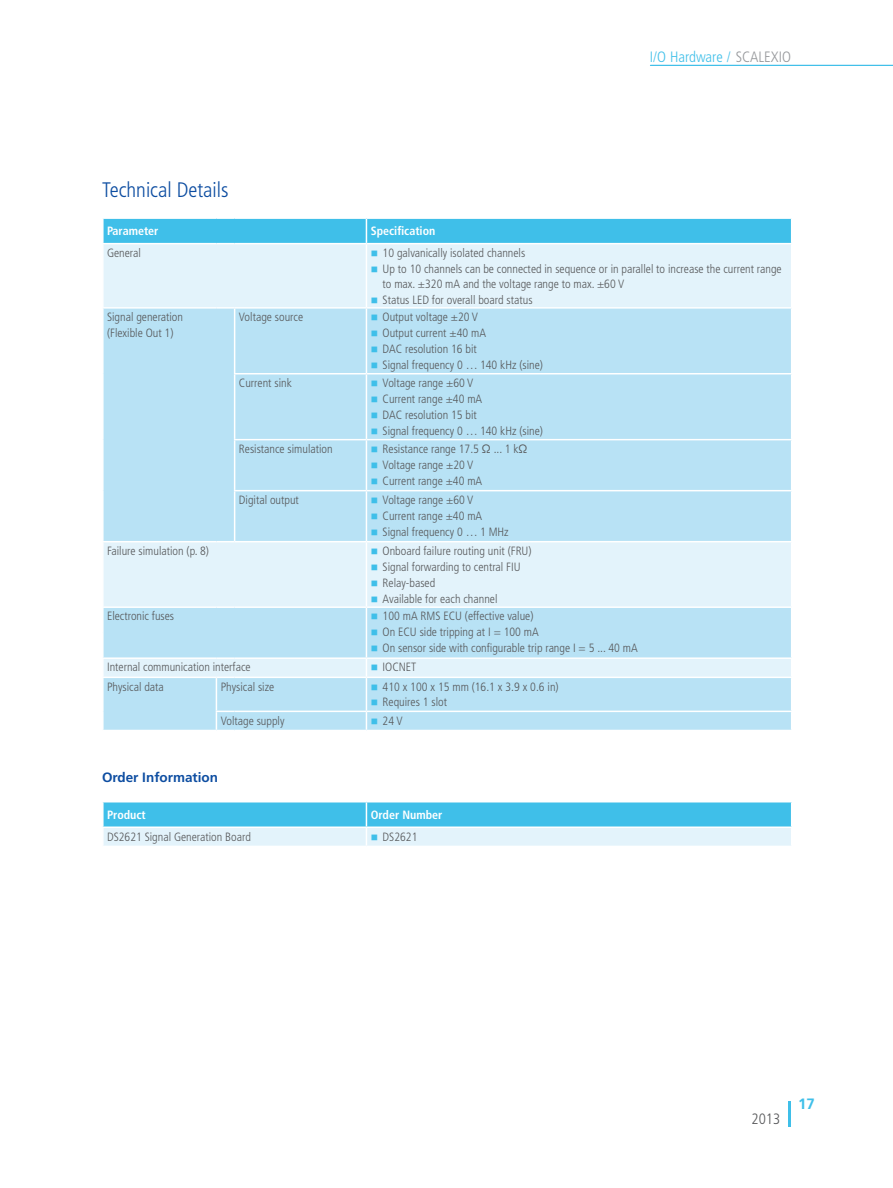
<style>
.page{position:relative;width:893px;height:1188px;background:#fff}
.page>*{position:absolute;margin:0;border:0;box-sizing:border-box;transform-origin:0 0}
.t1{font:300 condensed 21px "Frutiger LT Pro";color:#0d4da1}
.t2{font:300 condensed 15px "Frutiger LT Pro";color:#3fbfe9}
.t3{font:300 condensed 15px "Frutiger LT Pro";color:#57585a}
.t4{font:700 15px "Frutiger LT Pro";color:#3fbfe9}
.t5{font:700 13.5px "Frutiger LT Pro";color:#0d4da1}
.t6{font:300 condensed 12px/15px "Frutiger LT Pro";color:#57585a}
.t7{font:700 condensed 12px "Frutiger LT Pro";color:#fff}
.s1{color:#96989b}
.s2{color:#3fbfe9}
</style>
<div class="page">
<hr style="left:650px;top:65px;width:243px;height:1px;background:#3fbfe9">
<hr style="left:789px;top:1101px;width:2px;height:26px;background:#3fbfe9">
<div style="left:104px;top:244px;width:687px;height:63px;background:#e3f3fb"></div>
<svg style="left:104px;top:309px;width:687px;height:421px;background:#c1e5f6"></svg>
<hr style="left:366px;top:244px;width:1px;height:63px;background:#fff">
<hr style="left:234px;top:309px;width:1px;height:64px;background:#fff">
<hr style="left:366px;top:309px;width:1px;height:64px;background:#fff">
<hr style="left:234px;top:375px;width:1px;height:64px;background:#fff">
<hr style="left:366px;top:373px;width:426px;height:2px;background:#fff">
<hr style="left:366px;top:375px;width:1px;height:64px;background:#fff">
<hr style="left:234px;top:440px;width:1px;height:50px;background:#fff">
<hr style="left:366px;top:439px;width:426px;height:1px;background:#fff">
<hr style="left:366px;top:440px;width:1px;height:50px;background:#fff">
<hr style="left:234px;top:491px;width:1px;height:50px;background:#fff">
<hr style="left:366px;top:490px;width:426px;height:1px;background:#fff">
<hr style="left:366px;top:491px;width:1px;height:50px;background:#fff">
<hr style="left:366px;top:541px;width:426px;height:1px;background:#fff">
<hr style="left:366px;top:606px;width:426px;height:2px;background:#fff">
<svg style="left:216px;top:308px;width:19px;height:1px"></svg>
<hr style="left:234px;top:373px;width:132px;height:2px;background:#fff">
<hr style="left:234px;top:439px;width:132px;height:1px;background:#fff">
<hr style="left:234px;top:490px;width:132px;height:1px;background:#fff">
<hr style="left:102px;top:541px;width:114px;height:1px;background:#fff">
<svg style="left:216px;top:541px;width:19px;height:1px"></svg>
<hr style="left:235px;top:541px;width:131px;height:1px;background:#fff">
<hr style="left:102px;top:606px;width:114px;height:2px;background:#fff">
<svg style="left:216px;top:606px;width:19px;height:2px"></svg>
<hr style="left:235px;top:606px;width:131px;height:2px;background:#fff">
<hr style="left:102px;top:657px;width:114px;height:2px;background:#fff">
<svg style="left:103px;top:659px;width:1px;height:18px"></svg>
<svg style="left:216px;top:657px;width:19px;height:2px"></svg>
<hr style="left:235px;top:657px;width:131px;height:2px;background:#fff">
<hr style="left:366px;top:657px;width:426px;height:2px;background:#fff">
<svg style="left:366px;top:659px;width:1px;height:18px"></svg>
<hr style="left:102px;top:677px;width:114px;height:1px;background:#fff">
<svg style="left:216px;top:677px;width:19px;height:1px"></svg>
<hr style="left:235px;top:677px;width:131px;height:1px;background:#fff">
<svg style="left:103px;top:711px;width:1px;height:19px"></svg>
<hr style="left:216px;top:678px;width:1px;height:33px;background:#fff">
<hr style="left:366px;top:677px;width:426px;height:1px;background:#fff">
<hr style="left:366px;top:678px;width:1px;height:33px;background:#fff">
<hr style="left:366px;top:711px;width:426px;height:1px;background:#fff">
<svg style="left:366px;top:712px;width:1px;height:18px"></svg>
<svg style="left:103px;top:218px;width:689px;height:26px;background:#4ec4ea"></svg>
<hr style="left:366px;top:542px;width:1px;height:64px;background:#fff">
<hr style="left:366px;top:608px;width:1px;height:49px;background:#fff">
<hr style="left:235px;top:711px;width:131px;height:1px;background:#fff">
<svg style="left:216px;top:711px;width:19px;height:19px"></svg>
<svg style="left:102px;top:802px;width:690px;height:44px;background:#8bd7f1"></svg>
<p class="t2" style="left:650px;top:48px;width:143px">I/O Hardware / <span class="s1">SCALEXIO</span></p>
<h1 class="t1" style="left:102px;top:178px;width:128px">Technical Details</h1>
<p class="t7" style="left:107px;top:224px;width:53px">Parameter</p>
<p class="t7" style="left:371px;top:224px;width:66px">Specification</p>
<p class="t6" style="left:107px;top:245px;width:35px">General</p>
<p class="t6" style="left:371px;top:245px;width:156px"><span class="s2">■</span> 10 galvanically isolated channels</p>
<p class="t6" style="left:383px;top:261px;width:401px;text-indent:-12px"><span class="s2">■</span> Up to 10 channels can be connected in sequence or in parallel to increase the current range to max. ±320 mA and the voltage range to max. ±60 V</p>
<p class="t6" style="left:371px;top:292px;width:163px"><span class="s2">■</span> Status LED for overall board status</p>
<p class="t6" style="left:107px;top:309px;width:78px;line-height:15.9px">Signal generation (Flexible Out 1)</p>
<p class="t6" style="left:239px;top:310px;width:66px">Voltage source</p>
<p class="t6" style="left:371px;top:310px;width:109px"><span class="s2">■</span> Output voltage ±20 V</p>
<p class="t6" style="left:371px;top:325px;width:117px"><span class="s2">■</span> Output current ±40 mA</p>
<p class="t6" style="left:371px;top:341px;width:108px"><span class="s2">■</span> DAC resolution 16 bit</p>
<p class="t6" style="left:371px;top:357px;width:174px"><span class="s2">■</span> Signal frequency 0 … 140 kHz (sine)</p>
<p class="t6" style="left:239px;top:375px;width:54px">Current sink</p>
<p class="t6" style="left:371px;top:375px;width:104px"><span class="s2">■</span> Voltage range ±60 V</p>
<p class="t6" style="left:371px;top:391px;width:113px"><span class="s2">■</span> Current range ±40 mA</p>
<p class="t6" style="left:371px;top:407px;width:108px"><span class="s2">■</span> DAC resolution 15 bit</p>
<p class="t6" style="left:371px;top:423px;width:174px"><span class="s2">■</span> Signal frequency 0 … 140 kHz (sine)</p>
<p class="t6" style="left:239px;top:441px;width:95px">Resistance simulation</p>
<p class="t6" style="left:371px;top:441px;width:158px"><span class="s2">■</span> Resistance range 17.5 Ω ... 1 kΩ</p>
<p class="t6" style="left:371px;top:457px;width:104px"><span class="s2">■</span> Voltage range ±20 V</p>
<p class="t6" style="left:371px;top:473px;width:113px"><span class="s2">■</span> Current range ±40 mA</p>
<p class="t6" style="left:239px;top:492px;width:62px">Digital output</p>
<p class="t6" style="left:371px;top:492px;width:104px"><span class="s2">■</span> Voltage range ±60 V</p>
<p class="t6" style="left:371px;top:508px;width:113px"><span class="s2">■</span> Current range ±40 mA</p>
<p class="t6" style="left:371px;top:524px;width:140px"><span class="s2">■</span> Signal frequency 0 … 1 MHz</p>
<p class="t6" style="left:107px;top:543px;width:103px">Failure simulation (p. 8)</p>
<p class="t6" style="left:371px;top:543px;width:162px"><span class="s2">■</span> Onboard failure routing unit (FRU)</p>
<p class="t6" style="left:371px;top:559px;width:151px"><span class="s2">■</span> Signal forwarding to central FIU</p>
<p class="t6" style="left:371px;top:575px;width:66px"><span class="s2">■</span> Relay-based</p>
<p class="t6" style="left:371px;top:591px;width:128px"><span class="s2">■</span> Available for each channel</p>
<p class="t6" style="left:107px;top:609px;width:69px">Electronic fuses</p>
<p class="t6" style="left:371px;top:609px;width:164px"><span class="s2">■</span> 100 mA RMS ECU (effective value)</p>
<p class="t6" style="left:371px;top:625px;width:170px"><span class="s2">■</span> On ECU side tripping at I = 100 mA</p>
<p class="t6" style="left:371px;top:641px;width:269px"><span class="s2">■</span> On sensor side with configurable trip range I = 5 ... 40 mA</p>
<p class="t6" style="left:107px;top:660px;width:145px">Internal communication interface</p>
<p class="t6" style="left:371px;top:660px;width:47px"><span class="s2">■</span> IOCNET</p>
<p class="t6" style="left:107px;top:679px;width:58px">Physical data</p>
<p class="t6" style="left:221px;top:679px;width:55px">Physical size</p>
<p class="t6" style="left:371px;top:679px;width:189px"><span class="s2">■</span> 410 x 100 x 15 mm (16.1 x 3.9 x 0.6 in)</p>
<p class="t6" style="left:371px;top:695px;width:78px"><span class="s2">■</span> Requires 1 slot</p>
<p class="t6" style="left:221px;top:713px;width:65px">Voltage supply</p>
<p class="t6" style="left:371px;top:713px;width:33px"><span class="s2">■</span> 24 V</p>
<p class="t5" style="left:102px;top:769px;width:118px">Order Information</p>
<p class="t7" style="left:107px;top:808px;width:40px">Product</p>
<p class="t7" style="left:371px;top:808px;width:73px">Order Number</p>
<p class="t6" style="left:107px;top:829px;width:145px">DS2621 Signal Generation Board</p>
<p class="t6" style="left:371px;top:829px;width:48px"><span class="s2">■</span> DS2621</p>
<p class="t3" style="left:751px;top:1110px;width:30px">2013</p>
<p class="t4" style="left:798px;top:1095px;width:18px">17</p>
</div>
